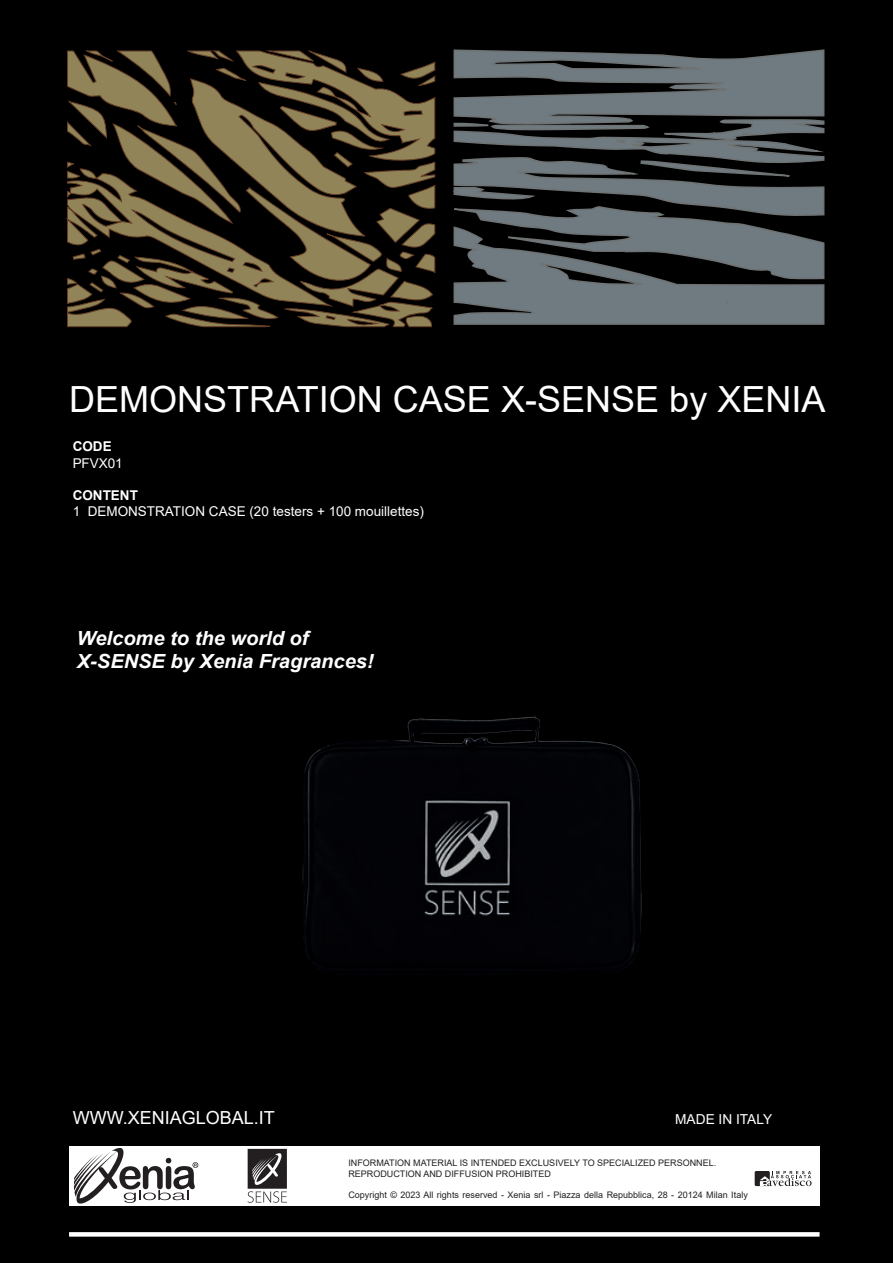
<style>
.page{position:relative;width:893px;height:1263px;background:#000001}
.page>*{position:absolute;margin:0;border:0;box-sizing:border-box;transform-origin:0 0}
.t1{font:36px "Arial";color:#fff}
.t2{font:italic 700 19.5px/23.4px "Arial";color:#fff}
.t3{font:18px "Arial";color:#fff}
.t4{font:13.65px "Arial";color:#fff}
.t5{font:13.5px "Arial";color:#fff}
.t6{font:700 13.5px "Arial";color:#fff}
.t7{font:9px/10.8px "Arial";color:#231f20}
</style>
<div class="page">
<div style="left:69px;top:1146px;width:750px;height:59px;background:#fff"></div>
<svg style="left:69px;top:1232px;width:750px;height:4px;background:#f6f6f6"></svg>
<svg style="left:74px;top:1148px;width:124px;height:58px"></svg>
<div style="left:755px;top:1171px;width:15px;height:15px;background:#231f20;border-radius:2px"></div>
<svg style="left:760px;top:1171px;width:52px;height:15px"></svg>
<svg style="left:248px;top:1149px;width:39px;height:54px"></svg>
<svg style="left:66px;top:50px;width:370px;height:278px"></svg>
<svg style="left:453px;top:49px;width:372px;height:276px"></svg>
<img style="left:302px;top:716px;width:340px;height:253px">
<h1 class="t1" style="left:69px;top:375px;width:758px">DEMONSTRATION CASE X-SENSE by XENIA</h1>
<h3 class="t6" style="left:73px;top:437px;width:41px">CODE</h3>
<h3 class="t5" style="left:73px;top:453px;width:51px">PFVX01</h3>
<h3 class="t6" style="left:73px;top:486px;width:67px">CONTENT</h3>
<h3 class="t5" style="left:73px;top:502px;width:353px">1 DEMONSTRATION CASE (20 testers + 100 mouillettes)</h3>
<h2 class="t2" style="left:77px;top:627px;width:298px">Welcome to the world of<br>X-SENSE by Xenia Fragrances!</h2>
<h3 class="t3" style="left:73px;top:1105px;width:204px">WWW.XENIAGLOBAL.IT</h3>
<h3 class="t4" style="left:675px;top:1110px;width:99px">MADE IN ITALY</h3>
<p class="t7" style="left:348px;top:1157px;width:369px">INFORMATION MATERIAL IS INTENDED EXCLUSIVELY TO SPECIALIZED PERSONNEL.<br>REPRODUCTION AND DIFFUSION PROHIBITED</p>
<p class="t7" style="left:348px;top:1190px;width:401px">Copyright © 2023 All rights reserved - Xenia srl - Piazza della Repubblica, 28 - 20124 Milan Italy</p>
</div>
